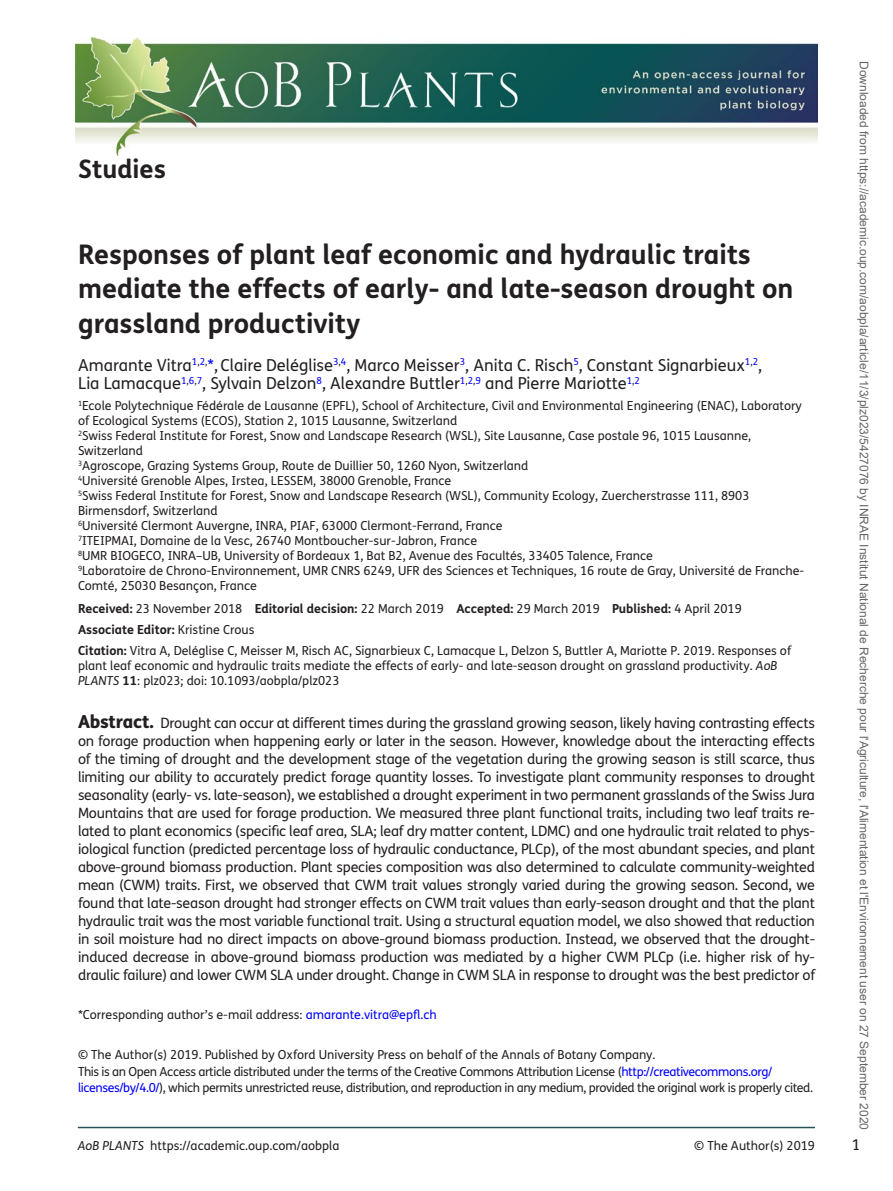
<style>
.page{position:relative;width:893px;height:1191px;background:#fff}
.page>*{position:absolute;margin:0;border:0;box-sizing:border-box;transform-origin:0 0}
.t1{font:700 27px/34.5px "FS Me";color:#231f20}
.t2{font:700 25.5px "FS Me";color:#231f20}
.t3{font:16.5px/18.5px "FS Me";color:#231f20}
.t4{font:15px "FS Me";color:#231f20}
.t5{font:14.25px/18px "FS Me";letter-spacing:-.015em;color:#231f20;text-align:justify}
.t6{font:12.45px/15px "FS Me";color:#231f20}
.t7{font:12.45px/16.5px "FS Me";letter-spacing:-.03em;color:#231f20}
.t8{font:12px "Arial";color:#666}
.s1{color:#00f}
.s2{font-weight:700}
.s3{font-style:italic}
.s4{font-weight:800;font-size:18px}
</style>
<div class="page">
<hr style="left:78px;top:1126px;width:737px;height:2px;background:#295157">
<img style="left:76px;top:37px;width:741px;height:118px">
<h2 class="t2" style="left:78px;top:150px;width:89px">Studies</h2>
<h1 class="t1" style="left:78px;top:236px;width:717px">Responses of plant leaf economic and hydraulic traits mediate the effects of early- and late-season drought on grassland productivity</h1>
<p class="t3" style="left:78px;top:355px;width:686px">Amarante Vitra<sup>1</sup><sup>,</sup><sup>2</sup><sup>,</sup><span class="s1">*</span>, Claire Deléglise<sup>3</sup><sup>,</sup><sup>4</sup>, Marco Meisser<sup>3</sup>, Anita C. Risch<sup>5</sup>, Constant Signarbieux<sup>1</sup><sup>,</sup><sup>2</sup>,<br>Lia Lamacque<sup>1</sup><sup>,</sup><sup>6</sup><sup>,</sup><sup>7</sup>, Sylvain Delzon<sup>8</sup>, Alexandre Buttler<sup>1</sup><sup>,</sup><sup>2</sup><sup>,</sup><sup>9</sup> and Pierre Mariotte<sup>1</sup><sup>,</sup><sup>2</sup></p>
<p class="t6" style="left:78px;top:398px;width:728px"><sup>1</sup>Ecole Polytechnique Fédérale de Lausanne (EPFL), School of Architecture, Civil and Environmental Engineering (ENAC), Laboratory of Ecological Systems (ECOS), Station 2, 1015 Lausanne, Switzerland<br><sup>2</sup>Swiss Federal Institute for Forest, Snow and Landscape Research (WSL), Site Lausanne, Case postale 96, 1015 Lausanne, Switzerland<br><sup>3</sup>Agroscope, Grazing Systems Group, Route de Duillier 50, 1260 Nyon, Switzerland<br><sup>4</sup>Université Grenoble Alpes, Irstea, LESSEM, 38000 Grenoble, France<br><sup>5</sup>Swiss Federal Institute for Forest, Snow and Landscape Research (WSL), Community Ecology, Zuercherstrasse 111, 8903<br>Birmensdorf, Switzerland<br><sup>6</sup>Université Clermont Auvergne, INRA, PIAF, 63000 Clermont-Ferrand, France<br><sup>7</sup>ITEIPMAI, Domaine de la Vesc, 26740 Montboucher-sur-Jabron, France<br><sup>8</sup>UMR BIOGECO, INRA–UB, University of Bordeaux 1, Bat B2, Avenue des Facultés, 33405 Talence, France<br><sup>9</sup>Laboratoire de Chrono-Environnement, UMR CNRS 6249, UFR des Sciences et Techniques, 16 route de Gray, Université de Franche-Comté, 25030 Besançon, France</p>
<p class="t6" style="left:78px;top:598px;width:715px;line-height:21px"><span class="s2">Received:</span> 23 November 2018 <span class="s2">Editorial decision:</span> 22 March 2019 <span class="s2">Accepted:</span> 29 March 2019 <span class="s2">Published:</span> 4 April 2019<br><span class="s2">Associate Editor:</span> Kristine Crous<br><span class="s2">Citation:</span> Vitra A, Deléglise C, Meisser M, Risch AC, Signarbieux C, Lamacque L, Delzon S, Buttler A, Mariotte P. 2019. Responses of</p>
<p class="t6" style="left:78px;top:658px;width:701px">plant leaf economic and hydraulic traits mediate the effects of early- and late-season drought on grassland productivity. <span class="s3">AoB<br>PLANTS</span> <span class="s2">11</span>: plz023; doi: 10.1093/aobpla/plz023</p>
<p class="t5" style="left:78px;top:713px;width:739px"><span class="s4">Abstract.</span> Drought can occur at different times during the grassland growing season, likely having contrasting effects on forage production when happening early or later in the season. However, knowledge about the interacting effects of the timing of drought and the development stage of the vegetation during the growing season is still scarce, thus limiting our ability to accurately predict forage quantity losses. To investigate plant community responses to drought seasonality (early- vs. late-season), we established a drought experiment in two permanent grasslands of the Swiss Jura Mountains that are used for forage production. We measured three plant functional traits, including two leaf traits re&shy;lated to plant economics (specific leaf area, SLA; leaf dry matter content, LDMC) and one hydraulic trait related to phys&shy;iological function (predicted percentage loss of hydraulic conductance, PLCp), of the most abundant species, and plant above-ground biomass production. Plant species composition was also determined to calculate community-weighted mean (CWM) traits. First, we observed that CWM trait values strongly varied during the growing season. Second, we found that late-season drought had stronger effects on CWM trait values than early-season drought and that the plant hydraulic trait was the most variable functional trait. Using a structural equation model, we also showed that reduction in soil moisture had no direct impacts on above-ground biomass production. Instead, we observed that the drought&shy;induced decrease in above-ground biomass production was mediated by a higher CWM PLCp (i.e. higher risk of hy&shy;draulic failure) and lower CWM SLA under drought. Change in CWM SLA in response to drought was the best predictor of</p>
<p class="t6" style="left:78px;top:1007px;width:360px">*Corresponding author’s e-mail address: <span class="s1">amarante.vitra@epfl.ch</span></p>
<p class="t6" style="left:78px;top:1046px;width:579px">© The Author(s) 2019. Published by Oxford University Press on behalf of the Annals of Botany Company.</p>
<p class="t7" style="left:78px;top:1062px;width:737px">This is an Open Access article distributed under the terms of the Creative Commons Attribution License (<span class="s1">http://creativecommons.org/ licenses/by/4.0/</span>), which permits unrestricted reuse, distribution, and reproduction in any medium, provided the original work is properly cited.</p>
<p class="t8" style="left:868px;top:61px;width:1070px;rotate:90deg">Downloaded from https://academic.oup.com/aobpla/article/11/3/plz023/5427076 by INRAE Institut National de Recherche pour l'Agriculture, l'Alimentation et l'Environnement user on 27 September 2020</p>
<p class="t6" style="left:78px;top:1137px;width:263px"><span class="s3">AoB PLANTS</span> https://academic.oup.com/aobpla</p>
<p class="t6" style="left:694px;top:1137px;width:122px">© The Author(s) 2019</p>
<p class="t4" style="left:852px;top:1134px;width:10px">1</p>
</div>
